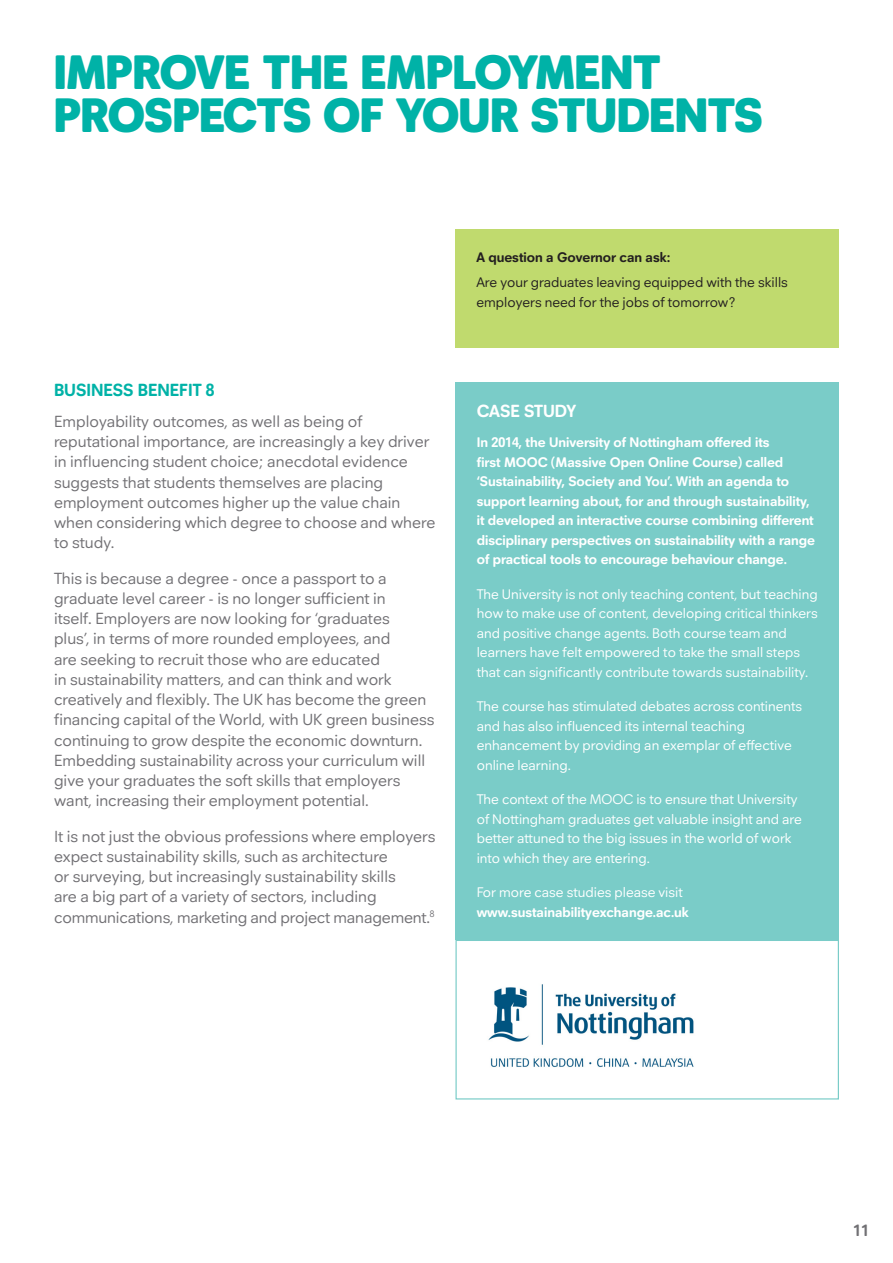
<style>
.page{position:relative;width:893px;height:1263px;background:#fff}
.page>*{position:absolute;margin:0;border:0;box-sizing:border-box;transform-origin:0 0}
.A_Head{font:900 49.5px/43.5px "Neuzeitfor Plymouth";color:#00b2a7}
.B_head{font:700 18px "Neuzeitfor Plymouth";color:#00b2a7}
.B_head-2{font:700 18px "Neuzeitfor Plymouth";color:#fff}
.t1{font:16.5px/20.2px "Neuzeitfor Plymouth";color:#717074}
.Main_text{font:700 16.5px "Neuzeitfor Plymouth";color:#717074}
.t2{font:14.25px/19.5px "Neuzeitfor Plymouth";color:#fff}
.t3{font:700 14.25px/19.5px "Neuzeitfor Plymouth";color:#fff}
.t4{font:14.25px/19.5px "Neuzeitfor Plymouth";color:#231f20}
.t5{font:700 14.25px "Neuzeitfor Plymouth";color:#231f20}
.s1{font-weight:400}
</style>
<div class="page">
<div style="left:455px;top:230px;width:384px;height:118px;background:#c0da6e"></div>
<div style="left:455px;top:382px;width:384px;height:558px;background:#7accc8"></div>
<div style="left:455px;top:940px;width:384px;height:159px;border:1px solid #7accc8"></div>
<img style="left:488px;top:984px;width:206px;height:83px">
<p class="A_Head" style="left:54px;top:49px;width:710px">IMPROVE THE EMPLOYMENT<br>PROSPECTS OF YOUR STUDENTS</p>
<p class="B_head" style="left:54px;top:379px;width:162px">BUSINESS BENEFIT 8</p>
<p class="t1" style="left:54px;top:411px;width:383px">Employability outcomes, as well as being of reputational importance, are increasingly a key driver in influencing student choice; anecdotal evidence suggests that students themselves are placing employment outcomes higher up the value chain when considering which degree to choose and where to study.</p>
<p class="t1" style="left:54px;top:568px;width:382px">This is because a degree - once a passport to a graduate level career - is no longer sufficient in<br>itself. Employers are now looking for ‘graduates<br>plus’, in terms of more rounded employees, and<br>are seeking to recruit those who are educated<br>in sustainability matters, and can think and work creatively and flexibly. The UK has become the green financing capital of the World, with UK green business continuing to grow despite the economic downturn.<br>Embedding sustainability across your curriculum will give your graduates the soft skills that employers want, increasing their employment potential.</p>
<p class="t1" style="left:54px;top:826px;width:383px">It is not just the obvious professions where employers expect sustainability skills, such as architecture<br>or surveying, but increasingly sustainability skills<br>are a big part of a variety of sectors, including communications, marketing and project management.<sup>8</sup></p>
<p class="t5" style="left:476px;top:248px;width:196px">A question a Governor can ask:</p>
<p class="t4" style="left:476px;top:273px;width:313px">Are your graduates leaving equipped with the skills employers need for the jobs of tomorrow?</p>
<p class="B_head-2" style="left:477px;top:400px;width:101px">CASE STUDY</p>
<p class="t3" style="left:477px;top:433px;width:340px">In 2014, the University of Nottingham offered its<br>first MOOC (Massive Open Online Course) called ‘Sustainability, Society and You’. With an agenda to support learning about, for and through sustainability, it developed an interactive course combining different disciplinary perspectives on sustainability with a range of practical tools to encourage behaviour change.</p>
<p class="t2" style="left:477px;top:584px;width:342px">The University is not only teaching content, but teaching how to make use of content, developing critical thinkers and positive change agents. Both course team and learners have felt empowered to take the small steps that can significantly contribute towards sustainability.</p>
<p class="t2" style="left:477px;top:697px;width:327px">The course has stimulated debates across continents and has also influenced its internal teaching enhancement by providing an exemplar of effective online learning.</p>
<p class="t2" style="left:477px;top:790px;width:327px">The context of the MOOC is to ensure that University of Nottingham graduates get valuable insight and are better attuned to the big issues in the world of work into which they are entering.</p>
<p class="t3" style="left:477px;top:883px;width:213px"><span class="s1">For more case studies please visit </span>www.sustainabilityexchange.ac.uk</p>
<p class="Main_text" style="left:853px;top:1220px;width:17px">11</p>
</div>
